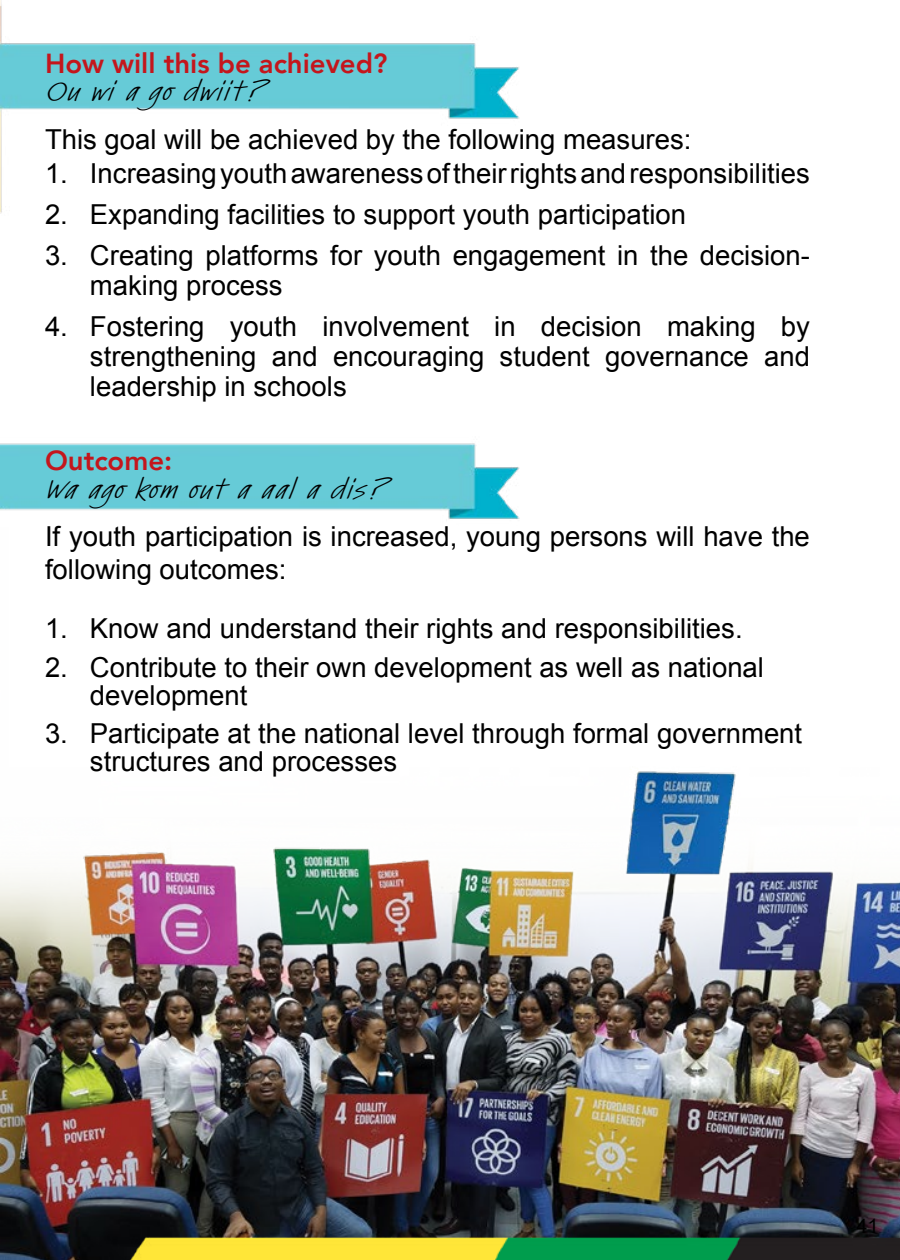
<style>
.page{position:relative;width:900px;height:1260px;background:#fff}
.page>*{position:absolute;margin:0;border:0;box-sizing:border-box;transform-origin:0 0}
.t1{font:27.5px/30px "Arial";color:#000}
.t2{font:800 27.5px "Avenir";color:#c4161c}
.t3{font:italic 25px "Kremlin Pro";color:#000;scale:1.3 1}
.t4{font:20px "Arial";color:#000}
</style>
<div class="page">
<img style="left:4px;top:43px;width:896px;height:1217px">
<p class="t2" style="left:45px;top:42px;width:344px">How will this be achieved?</p>
<p class="t3" style="left:45px;top:74px;width:178px">Ou wi a go dwiit ?</p>
<p class="t1" style="left:45px;top:124px;width:648px">This goal will be achieved by the following measures:</p>
<p class="t1" style="left:45px;top:158px;width:766px">1. Increasing youth awareness of their rights and responsibilities</p>
<p class="t1" style="left:45px;top:199px;width:643px">2. Expanding facilities to support youth participation</p>
<p class="t1" style="left:90px;top:241px;width:721px;text-indent:-45px">3. Creating platforms for youth engagement in the decision&shy;making process</p>
<p class="t1" style="left:90px;top:312px;width:722px;text-align:justify;text-indent:-45px">4. Fostering youth involvement in decision making by strengthening and encouraging student governance and leadership in schools</p>
<p class="t2" style="left:45px;top:439px;width:129px">Outcome:</p>
<p class="t3" style="left:45px;top:471px;width:272px">Wa ago kom out a aal a dis?</p>
<p class="t1" style="left:45px;top:520px;width:766px;line-height:33px">If youth participation is increased, young persons will have the following outcomes:</p>
<p class="t1" style="left:45px;top:614px;width:699px">1. Know and understand their rights and responsibilities.</p>
<p class="t1" style="left:90px;top:654px;width:676px;line-height:27.5px;text-indent:-45px">2. Contribute to their own development as well as national development</p>
<p class="t1" style="left:90px;top:720px;width:714px;line-height:27.5px;text-indent:-45px">3. Participate at the national level through formal government structures and processes</p>
<p class="t4" style="left:856px;top:1213px;width:24px">41</p>
</div>
